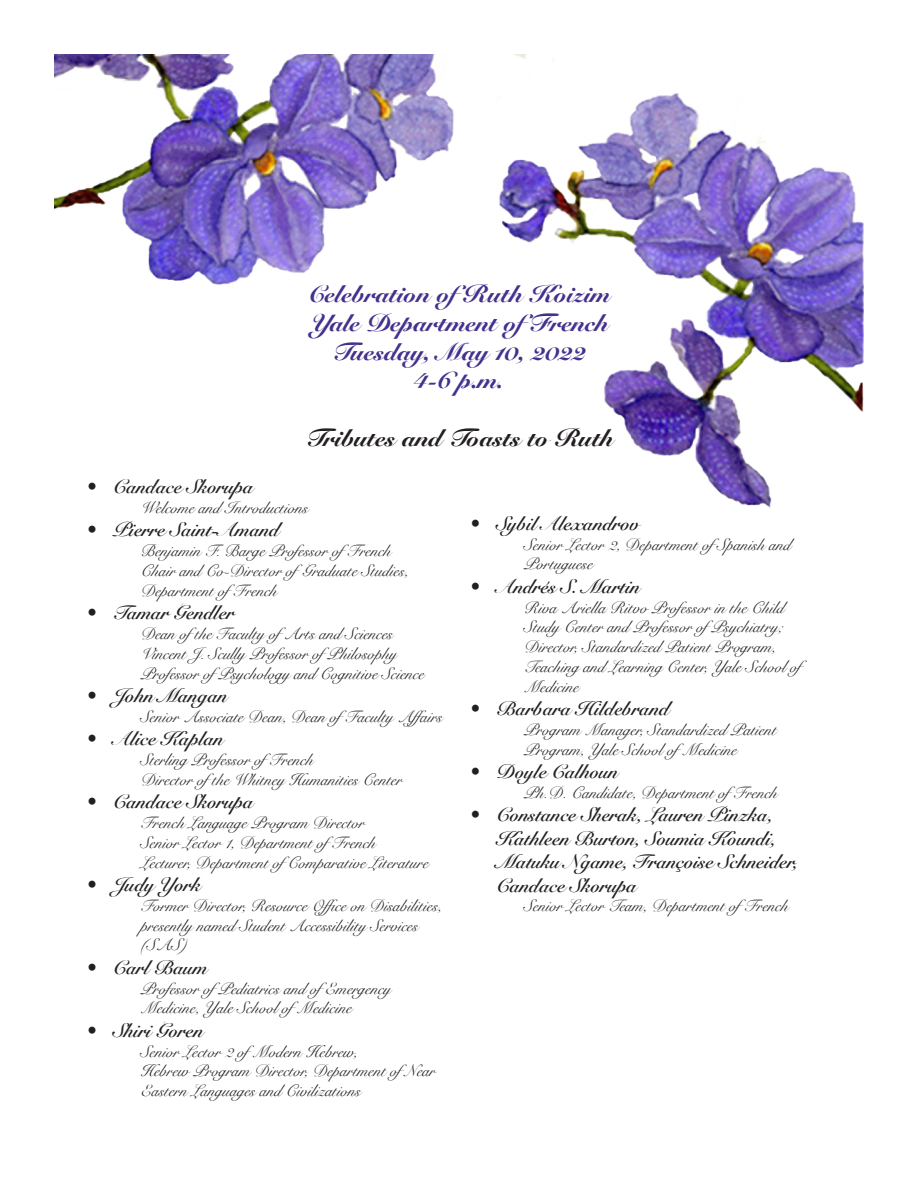
<style>
.page{position:relative;width:918px;height:1188px;background:#fff}
.page>*{position:absolute;margin:0;border:0;box-sizing:border-box;transform-origin:0 0}
.t1{font:900 24px "Snell Roundhand";color:#44308d}
.t2{font:900 24px "Snell Roundhand";color:#231f20}
.t3{font:700 19.5px/23.4px "Snell Roundhand";color:#231f20}
.t4{font:16.5px/19.8px "Snell Roundhand";color:#231f20}
</style>
<div class="page">
<img style="left:54px;top:54px;width:810px;height:454px">
<p class="t1" style="left:308px;top:280px;width:304px">Celebration ofRuth Koizim</p>
<p class="t1" style="left:310px;top:308px;width:300px">Yale Department ofFrench</p>
<p class="t1" style="left:332px;top:337px;width:256px">Tuesday, May 10, 2022</p>
<p class="t1" style="left:414px;top:366px;width:91px">4-6 p.m.</p>
<p class="t2" style="left:305px;top:424px;width:309px">Tributes and Toasts to Ruth</p>
<p class="t3" style="left:86px;top:475px;width:168px">• Candace Skorupa</p>
<p class="t4" style="left:140px;top:497px;width:169px">Welcome and Introductions</p>
<p class="t3" style="left:86px;top:518px;width:194px">• Pierre Saint-Amand</p>
<p class="t4" style="left:140px;top:541px;width:252px">Benjamin F. Barge Professor ofFrench</p>
<p class="t4" style="left:140px;top:560px;width:270px">Chair and Co-Director ofGraduate Studies,<br>Department ofFrench</p>
<p class="t3" style="left:86px;top:601px;width:150px">• Tamar Gendler</p>
<p class="t4" style="left:140px;top:623px;width:254px">Dean ofthe Faculty ofArts and Sciences</p>
<p class="t4" style="left:140px;top:643px;width:258px">Vincent J. Scully Professor ofPhilosophy</p>
<p class="t4" style="left:140px;top:663px;width:285px">Professor ofPsychology and Cognitive Science</p>
<p class="t3" style="left:86px;top:683px;width:142px">• John Mangan</p>
<p class="t4" style="left:140px;top:706px;width:303px">Senior Associate Dean, Dean ofFaculty Affairs</p>
<p class="t3" style="left:86px;top:727px;width:138px">• Alice Kaplan</p>
<p class="t4" style="left:140px;top:749px;width:174px">Sterling Professor ofFrench</p>
<p class="t4" style="left:140px;top:769px;width:263px">Director ofthe Whitney Humanities Center</p>
<p class="t3" style="left:86px;top:790px;width:168px">• Candace Skorupa</p>
<p class="t4" style="left:140px;top:812px;width:226px">French Language Program Director</p>
<p class="t4" style="left:140px;top:832px;width:237px">Senior Lector 1, Department ofFrench</p>
<p class="t4" style="left:140px;top:852px;width:289px">Lecturer, Department ofComparative Literature</p>
<p class="t3" style="left:86px;top:872px;width:116px">• Judy York</p>
<p class="t4" style="left:140px;top:895px;width:303px">Former Director, Resource Office on Disabilities,</p>
<p class="t4" style="left:140px;top:915px;width:279px">presently named Student Accessibility Services (SAS)</p>
<p class="t3" style="left:86px;top:955px;width:122px">• Carl Baum</p>
<p class="t4" style="left:140px;top:978px;width:252px">Professor ofPediatrics and ofEmergency<br>Medicine, Yale School ofMedicine</p>
<p class="t3" style="left:86px;top:1018px;width:118px">• Shiri Goren</p>
<p class="t4" style="left:140px;top:1041px;width:219px">Senior Lector 2 ofModern Hebrew,</p>
<p class="t4" style="left:140px;top:1061px;width:296px">Hebrew Program Director, Department ofNear<br>Eastern Languages and Civilizations</p>
<p class="t3" style="left:470px;top:511px;width:171px">• Sybil Alexandrov</p>
<p class="t4" style="left:524px;top:534px;width:269px">Senior Lector 2, Department ofSpanish and<br>Portuguese</p>
<p class="t3" style="left:470px;top:574px;width:171px">• Andrés S. Martin</p>
<p class="t4" style="left:524px;top:597px;width:294px">Riva Ariella Ritvo Professor in the Child Study Center and Professor ofPsychiatry; Director, Standardized Patient Program, Teaching and Learning Center, Yale School of Medicine</p>
<p class="t3" style="left:470px;top:697px;width:201px">• Barbara Hildebrand</p>
<p class="t4" style="left:524px;top:720px;width:254px">Program Manager, Standardized Patient<br>Program, Yale School ofMedicine</p>
<p class="t3" style="left:470px;top:760px;width:150px">• Doyle Calhoun</p>
<p class="t4" style="left:524px;top:783px;width:255px">Ph.D. Candidate, Department ofFrench</p>
<p class="t3" style="left:497px;top:803px;width:303px;text-indent:-27px">• Constance Sherak, Lauren Pinzka,<br>Kathleen Burton, Soumia Koundi,<br>Matuku Ngame, Françoise Schneider,<br>Candace Skorupa</p>
<p class="t4" style="left:524px;top:896px;width:266px">Senior Lector Team, Department ofFrench</p>
</div>
